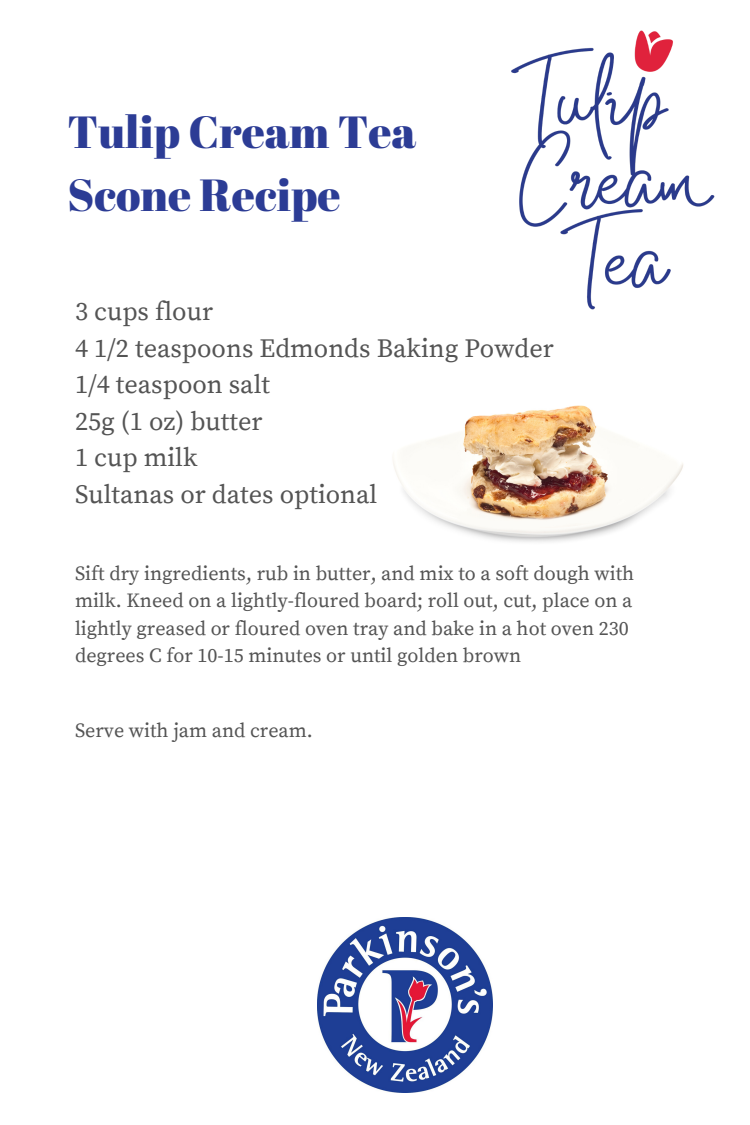
<style>
.page{position:relative;width:750px;height:1125px;background:#fff}
.page>*{position:absolute;margin:0;border:0;box-sizing:border-box;transform-origin:0 0}
.t1{font:45px/62.8px "Abril Fatface";color:#2c3c95}
.t2{font:26.25px/36.5px "Source Serif Pro";color:#545454}
.t3{font:20px/27.2px "Source Serif Pro";color:#545454}
</style>
<div class="page">
<img style="left:317px;top:917px;width:175px;height:175px">
<img style="left:511px;top:30px;width:204px;height:280px">
<img style="left:393px;top:405px;width:290px;height:137px">
<h1 class="t1" style="left:67px;top:100px;width:350px">Tulip Cream Tea<br>Scone Recipe</h1>
<h2 class="t2" style="left:75px;top:294px;width:480px">3 cups flour<br>4 1/2 teaspoons Edmonds Baking Powder<br>1/4 teaspoon salt<br>25g (1 oz) butter<br>1 cup milk<br>Sultanas or dates optional</h2>
<p class="t3" style="left:75px;top:561px;width:561px">Sift dry ingredients, rub in butter, and mix to a soft dough with milk. Kneed on a lightly-floured board; roll out, cut, place on a lightly greased or floured oven tray and bake in a hot oven 230 degrees C for 10-15 minutes or until golden brown</p>
<p class="t3" style="left:75px;top:718px;width:239px">Serve with jam and cream.</p>
</div>
